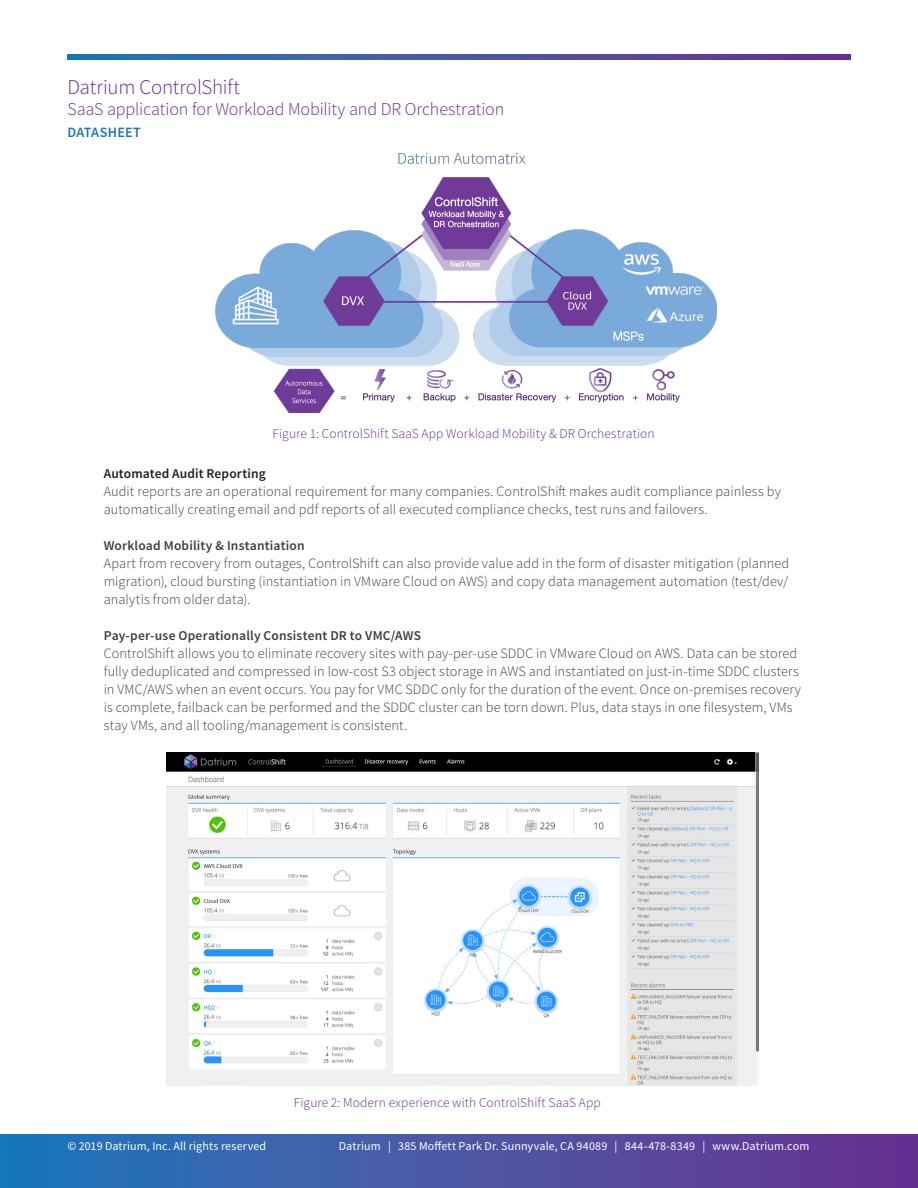
<style>
.page{position:relative;width:918px;height:1188px;background:#fff}
.page>*{position:absolute;margin:0;border:0;box-sizing:border-box;transform-origin:0 0}
.t1{font:300 21px "Source Sans Pro";letter-spacing:-.01em;color:#652d91}
.t2{font:300 18px "Source Sans Pro";letter-spacing:-.005em;color:#652d91}
.Body_Header_1{font:300 14.25px/18px "Source Sans Pro";letter-spacing:.005em;color:#3e3e3f}
.t3{font:600 14.25px "Source Sans Pro";letter-spacing:.015em;color:#1d76bb}
.Large_Body_Type_Intr{font:300 13.5px "Source Sans Pro";letter-spacing:.005em;color:#65308f}
.t4{font:600 13.5px "Source Sans Pro";letter-spacing:.015em;color:#3e3e3f}
.Body_Header_1-2{font:600 13.5px "Source Sans Pro";letter-spacing:.01em;color:#231f20}
.t5{font:12px "Source Sans Pro";letter-spacing:.01em;color:#fff}
</style>
<div class="page">
<div style="left:0;top:1134px;width:918px;height:54px;background:linear-gradient(to right,#2179bb,#6e3190)"></div>
<svg style="left:68px;top:54px;width:782px;height:5px;background:#4755a5"></svg>
<img style="left:166px;top:752px;width:592px;height:333px">
<img style="left:216px;top:152px;width:500px;height:260px">
<p class="t1" style="left:68px;top:74px;width:174px">Datrium ControlShift</p>
<p class="t2" style="left:68px;top:98px;width:438px">SaaS application for Workload Mobility and DR Orchestration</p>
<p class="t3" style="left:68px;top:123px;width:75px">DATASHEET</p>
<p class="Large_Body_Type_Intr" style="left:273px;top:425px;width:384px">Figure 1: ControlShift SaaS App Workload Mobility &amp; DR Orchestration</p>
<p class="Body_Header_1-2" style="left:104px;top:465px;width:164px">Automated Audit Reporting</p>
<p class="Body_Header_1" style="left:104px;top:483px;width:679px">Audit reports are an operational requirement for many companies. ControlShift makes audit compliance painless by automatically creating email and pdf reports of all executed compliance checks, test runs and failovers.</p>
<p class="t4" style="left:104px;top:537px;width:203px">Workload Mobility &amp; Instantiation</p>
<p class="Body_Header_1" style="left:104px;top:555px;width:687px;text-align:justify">Apart from recovery from outages, ControlShift can also provide value add in the form of disaster mitigation (planned migration), cloud bursting (instantiation in VMware Cloud on AWS) and copy data management automation (test/dev/ analytis from older data).</p>
<p class="t4" style="left:104px;top:627px;width:319px">Pay-per-use Operationally Consistent DR to VMC/AWS</p>
<p class="Body_Header_1" style="left:104px;top:645px;width:699px">ControlShift allows you to eliminate recovery sites with pay-per-use SDDC in VMware Cloud on AWS. Data can be stored fully deduplicated and compressed in low-cost S3 object storage in AWS and instantiated on just-in-time SDDC clusters in VMC/AWS when an event occurs. You pay for VMC SDDC only for the duration of the event. Once on-premises recovery is complete, failback can be performed and the SDDC cluster can be torn down. Plus, data stays in one filesystem, VMs stay VMs, and all tooling/management is consistent.</p>
<p class="Large_Body_Type_Intr" style="left:294px;top:1095px;width:308px">Figure 2: Modern experience with ControlShift SaaS App</p>
<p class="t5" style="left:68px;top:1138px;width:200px">© 2019 Datrium, Inc. All rights reserved</p>
<p class="t5" style="left:339px;top:1138px;width:472px">Datrium | 385 Moffett Park Dr. Sunnyvale, CA 94089 | 844-478-8349 | www.Datrium.com</p>
</div>
